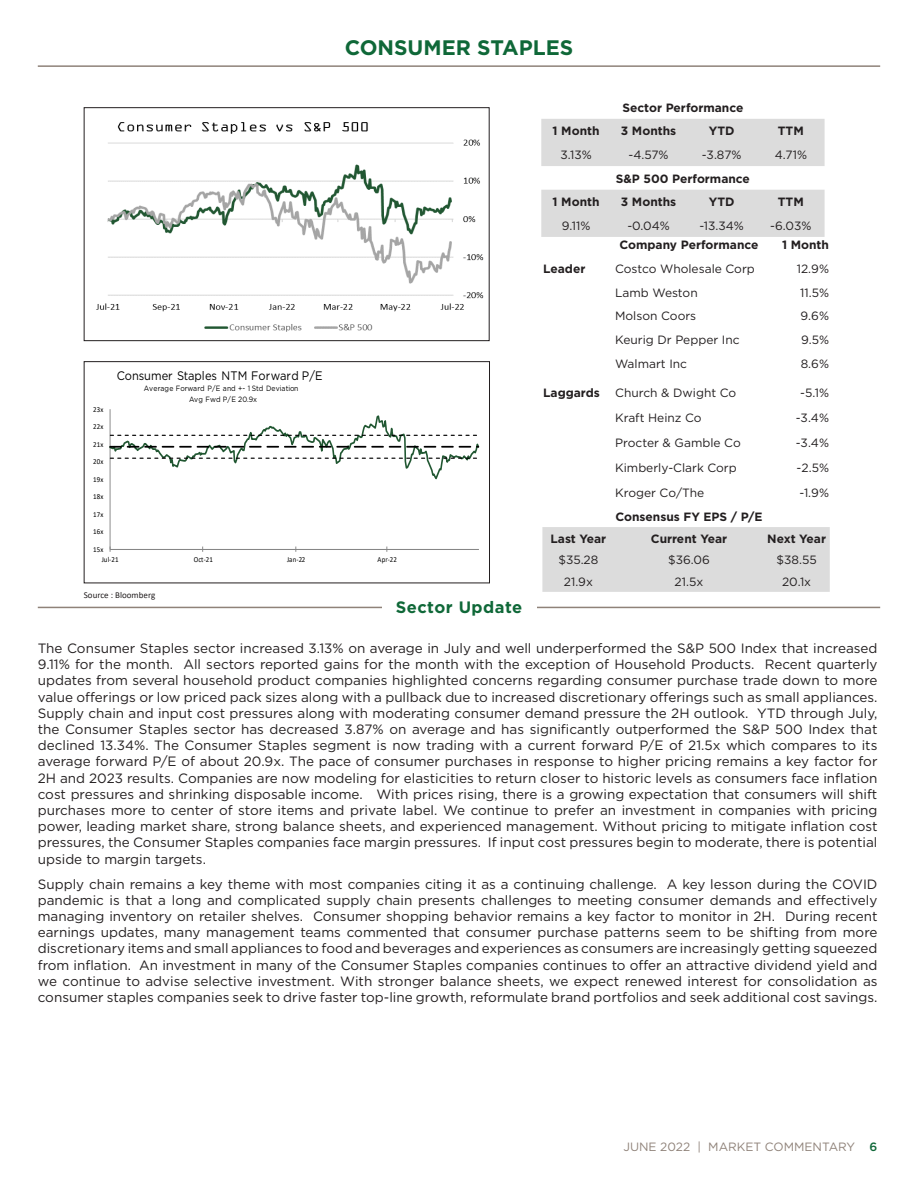
<style>
.page{position:relative;width:918px;height:1188px;background:#fff}
.page>*{position:absolute;margin:0;border:0;box-sizing:border-box;transform-origin:0 0}
.Page_Header{font:700 21px "Gotham";color:#0f6838}
.Sector_Update{font:700 16.5px "Gotham";letter-spacing:.03em;color:#0f6838}
.Body{font:13.5px/16.2px "Gotham";color:#231f20;text-align:justify}
.t1{font:12.3px "Gotham";letter-spacing:.005em;color:#000;scale:.9 1}
.t2{font:12px "Gotham";color:#231f20}
.t3{font:700 12px "Gotham";color:#231f20}
.t4{font:12px "Gotham";color:#8f8279}
.t5{font:9px "Calibri";color:#231f20}
.t6{font:7.65px "Calibri";letter-spacing:.03em;color:#000;scale:.9 1}
.t7{font:7.65px/10.4px "Gotham";letter-spacing:-.015em;color:#000;text-align:center;scale:.9 1}
.s1{font-weight:500;color:#0f6838}
</style>
<div class="page">
<svg style="left:541px;top:119px;width:284px;height:118px"></svg>
<hr style="left:38px;top:65px;width:842px;height:2px;background:#8f8279">
<hr style="left:38px;top:607px;width:842px;height:1px;background:#8f8279">
<div style="left:382px;top:600px;width:154px;height:13px;background:#fff"></div>
<img style="left:96px;top:122px;width:388px;height:210px">
<div style="left:84px;top:107px;width:406px;height:234px;border:1px solid #231f20"></div>
<div style="left:542px;top:527px;width:288px;height:65px;background:#dcdcdc"></div>
<hr style="left:110px;top:409px;width:1px;height:140px;background:#868686">
<hr style="left:110px;top:549px;width:369px;height:1px;background:#868686">
<svg style="left:110px;top:410px;width:369px;height:72px"></svg>
<div style="left:84px;top:361px;width:406px;height:222px;border:1px solid #231f20"></div>
<p class="Page_Header" style="left:345px;top:33px;width:230px">CONSUMER STAPLES</p>
<p class="t3" style="left:622px;top:100px;width:123px">Sector Performance</p>
<p class="t3" style="left:553px;top:123px;width:48px">1 Month</p>
<p class="t3" style="left:621px;top:123px;width:57px">3 Months</p>
<p class="t3" style="left:709px;top:123px;width:27px">YTD</p>
<p class="t3" style="left:778px;top:123px;width:27px">TTM</p>
<p class="t2" style="left:560px;top:147px;width:33px">3.13%</p>
<p class="t2" style="left:629px;top:147px;width:42px">-4.57%</p>
<p class="t2" style="left:702px;top:147px;width:41px">-3.87%</p>
<p class="t2" style="left:775px;top:147px;width:34px">4.71%</p>
<p class="t3" style="left:616px;top:170px;width:136px">S&amp;P 500 Performance</p>
<p class="t3" style="left:553px;top:194px;width:48px">1 Month</p>
<p class="t3" style="left:621px;top:194px;width:57px">3 Months</p>
<p class="t3" style="left:709px;top:194px;width:27px">YTD</p>
<p class="t3" style="left:778px;top:194px;width:27px">TTM</p>
<p class="t2" style="left:562px;top:218px;width:30px">9.11%</p>
<p class="t2" style="left:627px;top:218px;width:44px">-0.04%</p>
<p class="t2" style="left:699px;top:218px;width:46px">-13.34%</p>
<p class="t2" style="left:770px;top:218px;width:43px">-6.03%</p>
<p class="t1" style="left:117px;top:368px;width:230px">Consumer Staples NTM Forward P/E</p>
<p class="t6" style="left:93px;top:404px;width:13px">23x</p>
<p class="t6" style="left:93px;top:421px;width:13px">22x</p>
<p class="t6" style="left:93px;top:439px;width:13px">21x</p>
<p class="t6" style="left:93px;top:456px;width:13px">20x</p>
<p class="t6" style="left:93px;top:474px;width:13px">19x</p>
<p class="t6" style="left:93px;top:491px;width:13px">18x</p>
<p class="t6" style="left:93px;top:509px;width:13px">17x</p>
<p class="t6" style="left:93px;top:526px;width:13px">16x</p>
<p class="t6" style="left:93px;top:544px;width:13px">15x</p>
<p class="t7" style="left:144px;top:383px;width:173px">Average Forward P/E and +- 1 Std Deviation<br>Avg Fwd P/E 20.9x</p>
<p class="t6" style="left:102px;top:554px;width:20px">Jul-21</p>
<p class="t6" style="left:194px;top:554px;width:23px">Oct-21</p>
<p class="t6" style="left:287px;top:554px;width:22px">Jan-22</p>
<p class="t6" style="left:378px;top:554px;width:23px">Apr-22</p>
<p class="t3" style="left:619px;top:237px;width:141px">Company Performance</p>
<p class="t3" style="left:782px;top:237px;width:48px">1 Month</p>
<p class="t3" style="left:543px;top:261px;width:44px">Leader</p>
<p class="t2" style="left:615px;top:261px;width:141px">Costco Wholesale Corp</p>
<p class="t2" style="left:797px;top:261px;width:34px">12.9%</p>
<p class="t2" style="left:615px;top:285px;width:84px">Lamb Weston</p>
<p class="t2" style="left:800px;top:285px;width:30px">11.5%</p>
<p class="t2" style="left:615px;top:308px;width:83px">Molson Coors</p>
<p class="t2" style="left:801px;top:308px;width:30px">9.6%</p>
<p class="t2" style="left:615px;top:332px;width:126px">Keurig Dr Pepper Inc</p>
<p class="t2" style="left:801px;top:332px;width:29px">9.5%</p>
<p class="t2" style="left:615px;top:356px;width:73px">Walmart Inc</p>
<p class="t2" style="left:801px;top:356px;width:30px">8.6%</p>
<p class="t3" style="left:543px;top:385px;width:58px">Laggards</p>
<p class="t2" style="left:615px;top:385px;width:123px">Church &amp; Dwight Co</p>
<p class="t2" style="left:800px;top:385px;width:30px">-5.1%</p>
<p class="t2" style="left:615px;top:410px;width:88px">Kraft Heinz Co</p>
<p class="t2" style="left:796px;top:410px;width:35px">-3.4%</p>
<p class="t2" style="left:615px;top:435px;width:127px">Procter &amp; Gamble Co</p>
<p class="t2" style="left:796px;top:435px;width:35px">-3.4%</p>
<p class="t2" style="left:615px;top:460px;width:123px">Kimberly-Clark Corp</p>
<p class="t2" style="left:797px;top:460px;width:34px">-2.5%</p>
<p class="t2" style="left:615px;top:486px;width:91px">Kroger Co/The</p>
<p class="t2" style="left:799px;top:486px;width:31px">-1.9%</p>
<p class="t3" style="left:615px;top:509px;width:149px">Consensus FY EPS / P/E</p>
<p class="t3" style="left:551px;top:530px;width:57px">Last Year</p>
<p class="t3" style="left:651px;top:530px;width:78px">Current Year</p>
<p class="t3" style="left:767px;top:530px;width:60px">Next Year</p>
<p class="t2" style="left:558px;top:552px;width:41px">$35.28</p>
<p class="t2" style="left:668px;top:552px;width:43px">$36.06</p>
<p class="t2" style="left:777px;top:552px;width:42px">$38.55</p>
<p class="t2" style="left:564px;top:574px;width:31px">21.9x</p>
<p class="t2" style="left:675px;top:574px;width:30px">21.5x</p>
<p class="t2" style="left:782px;top:574px;width:31px">20.1x</p>
<p class="t5" style="left:84px;top:589px;width:73px">Source : Bloomberg</p>
<p class="Sector_Update" style="left:396px;top:596px;width:128px">Sector Update</p>
<p class="Body" style="left:38px;top:640px;width:841px">The Consumer Staples sector increased 3.13% on average in July and well underperformed the S&amp;P 500 Index that increased 9.11% for the month. All sectors reported gains for the month with the exception of Household Products. Recent quarterly updates from several household product companies highlighted concerns regarding consumer purchase trade down to more value offerings or low priced pack sizes along with a pullback due to increased discretionary offerings such as small appliances.<br>Supply chain and input cost pressures along with moderating consumer demand pressure the 2H outlook. YTD through July, the Consumer Staples sector has decreased 3.87% on average and has significantly outperformed the S&amp;P 500 Index that declined 13.34%. The Consumer Staples segment is now trading with a current forward P/E of 21.5x which compares to its average forward P/E of about 20.9x. The pace of consumer purchases in response to higher pricing remains a key factor for 2H and 2023 results. Companies are now modeling for elasticities to return closer to historic levels as consumers face inflation cost pressures and shrinking disposable income. With prices rising, there is a growing expectation that consumers will shift purchases more to center of store items and private label. We continue to prefer an investment in companies with pricing power, leading market share, strong balance sheets, and experienced management. Without pricing to mitigate inflation cost pressures, the Consumer Staples companies face margin pressures. If input cost pressures begin to moderate, there is potential upside to margin targets.</p>
<p class="Body" style="left:38px;top:875px;width:841px">Supply chain remains a key theme with most companies citing it as a continuing challenge. A key lesson during the COVID pandemic is that a long and complicated supply chain presents challenges to meeting consumer demands and effectively managing inventory on retailer shelves. Consumer shopping behavior remains a key factor to monitor in 2H. During recent earnings updates, many management teams commented that consumer purchase patterns seem to be shifting from more discretionary items and small appliances to food and beverages and experiences as consumers are increasingly getting squeezed from inflation. An investment in many of the Consumer Staples companies continues to offer an attractive dividend yield and we continue to advise selective investment. With stronger balance sheets, we expect renewed interest for consolidation as consumer staples companies seek to drive faster top-line growth, reformulate brand portfolios and seek additional cost savings.</p>
<p class="t4" style="left:623px;top:1139px;width:256px">JUNE 2022 | MARKET COMMENTARY <span class="s1">6</span></p>
</div>
